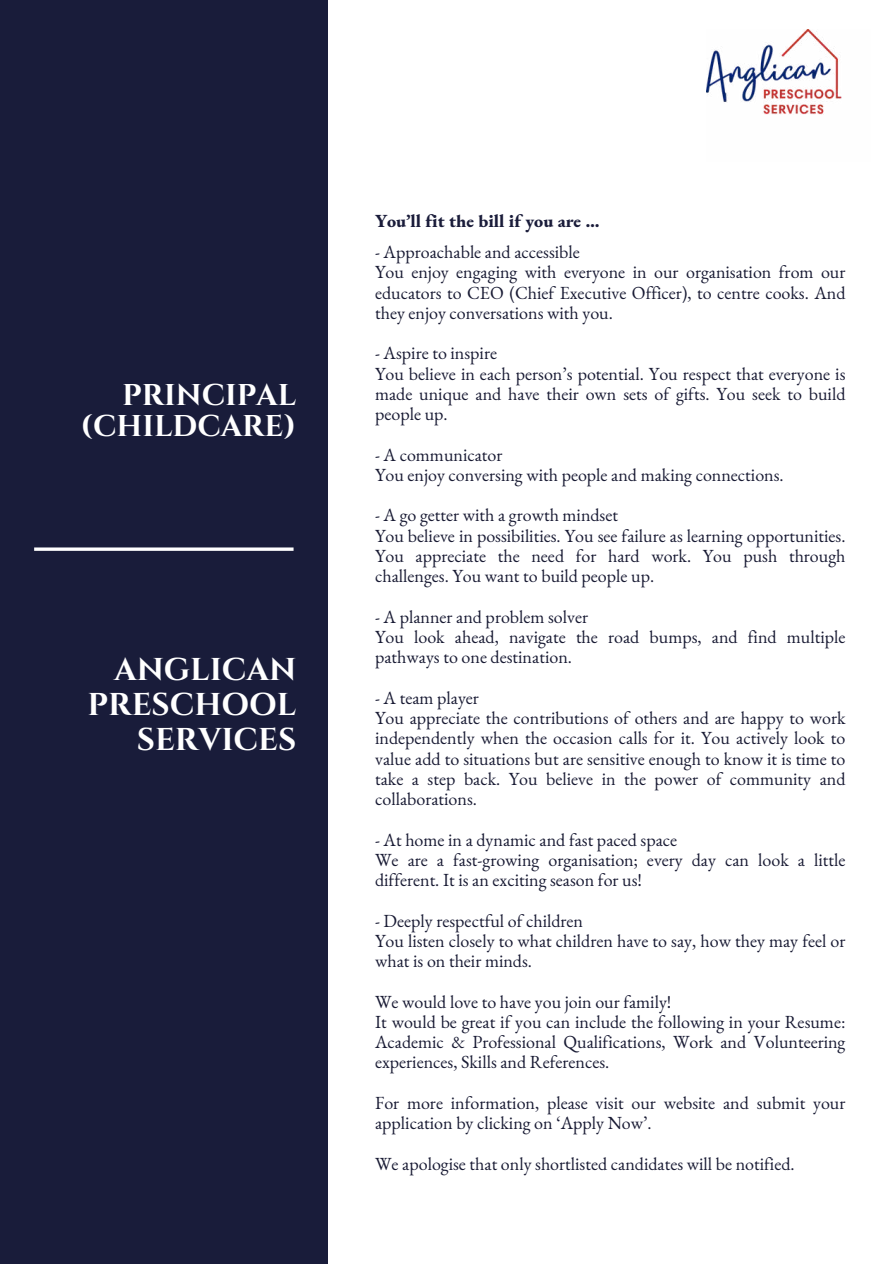
<style>
.page{position:relative;width:893px;height:1264px;background:#fff}
.page>*{position:absolute;margin:0;border:0;box-sizing:border-box;transform-origin:0 0}
.t1{font:700 31.5px/34.8px "Cinzel";color:#fff;text-align:right}
.t2{font:700 30px/30.3px "Cinzel";color:#fff;text-align:right}
.t3{font:18px/20.2px "EB Garamond";color:#181a33}
.t4{font:800 18px "EB Garamond";color:#1a1c3a}
</style>
<div class="page">
<div style="left:0;top:0;width:328px;height:1263px;background:#191c3a"></div>
<svg style="left:34px;top:547px;width:259px;height:4px"></svg>
<img style="left:706px;top:30px;width:136px;height:85px">
<h2 class="t2" style="left:80px;top:380px;width:217px">PRINCIPAL (CHILDCARE)</h2>
<h1 class="t1" style="left:87px;top:652px;width:210px">ANGLICAN<br>PRESCHOOL<br>SERVICES</h1>
<p class="t4" style="left:375px;top:209px;width:226px">You’ll fit the bill if you are …</p>
<p class="t3" style="left:375px;top:242px;width:472px">- Approachable and accessible<br>You enjoy engaging with everyone in our organisation from our educators to CEO (Chief Executive Officer), to centre cooks. And they enjoy conversations with you.</p>
<p class="t3" style="left:375px;top:343px;width:472px">- Aspire to inspire<br>You believe in each person’s potential. You respect that everyone is made unique and have their own sets of gifts. You seek to build people up.</p>
<p class="t3" style="left:375px;top:444px;width:410px">- A communicator<br>You enjoy conversing with people and making connections.</p>
<p class="t3" style="left:375px;top:505px;width:472px">- A go getter with a growth mindset<br>You believe in possibilities. You see failure as learning opportunities.<br>You appreciate the need for hard work. You push through challenges. You want to build people up.</p>
<p class="t3" style="left:375px;top:606px;width:472px">- A planner and problem solver<br>You look ahead, navigate the road bumps, and find multiple pathways to one destination.</p>
<p class="t3" style="left:375px;top:687px;width:472px">- A team player<br>You appreciate the contributions of others and are happy to work independently when the occasion calls for it. You actively look to value add to situations but are sensitive enough to know it is time to take a step back. You believe in the power of community and collaborations.</p>
<p class="t3" style="left:375px;top:829px;width:472px">- At home in a dynamic and fast paced space<br>We are a fast-growing organisation; every day can look a little different. It is an exciting season for us!</p>
<p class="t3" style="left:375px;top:910px;width:472px">- Deeply respectful of children<br>You listen closely to what children have to say, how they may feel or what is on their minds.</p>
<p class="t3" style="left:375px;top:991px;width:472px">We would love to have you join our family!<br>It would be great if you can include the following in your Resume:<br>Academic &amp; Professional Qualifications, Work and Volunteering experiences, Skills and References.</p>
<p class="t3" style="left:375px;top:1092px;width:472px">For more information, please visit our website and submit your application by clicking on ‘Apply Now’.</p>
<p class="t3" style="left:375px;top:1153px;width:421px">We apologise that only shortlisted candidates will be notified.</p>
</div>
